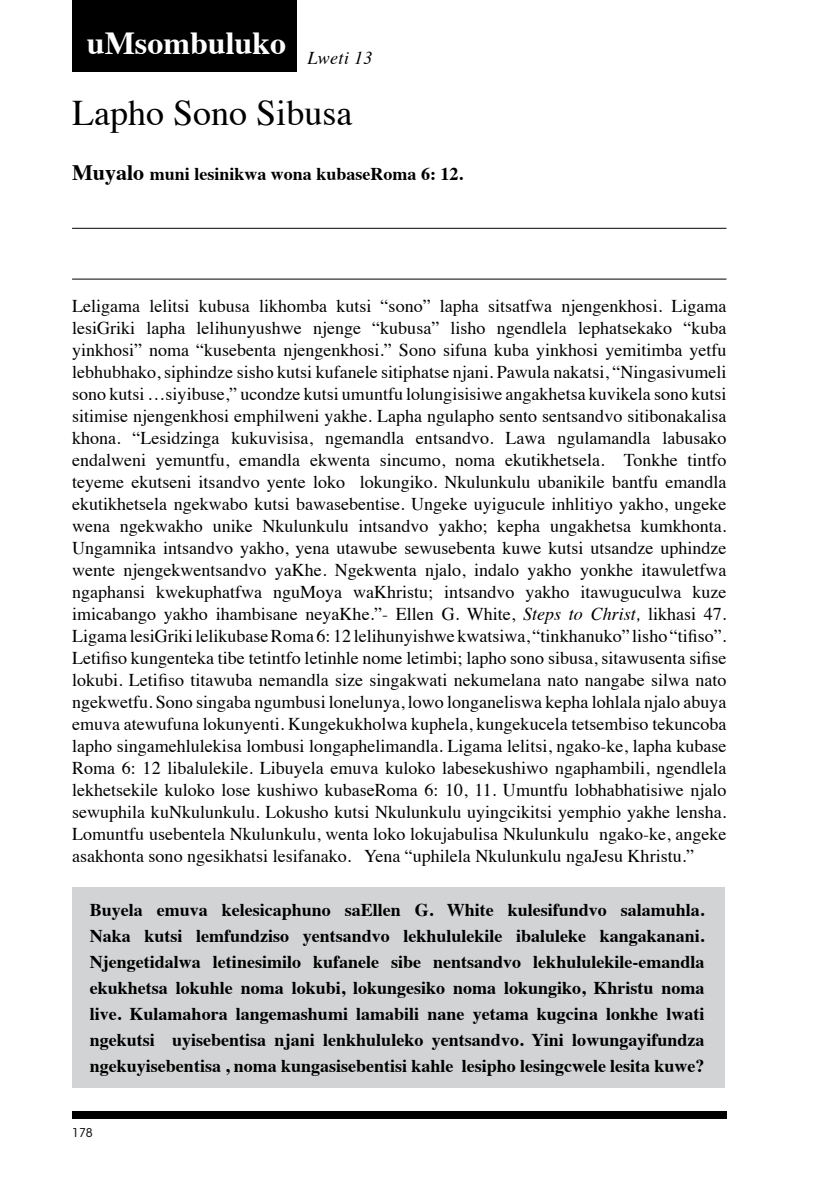
<style>
.page{position:relative;width:840px;height:1191px;background:#fff}
.page>*{position:absolute;margin:0;border:0;box-sizing:border-box;transform-origin:0 0}
.t1{font:36px "Times";color:#000}
.t2{font:700 32px "Times";color:#fff}
.t3{font:18px/22px "Times";color:#000;text-align:justify}
.t4{font:700 18px/26px "Times";color:#000;text-align:justify}
.t5{font:italic 18px "Times";letter-spacing:.02em;color:#000}
.t6{font:12px "ITC Avant Garde Std";color:#000}
.s1{font-size:22px}
.s2{font-style:italic}
</style>
<div class="page">
<div style="left:72px;top:1111px;width:654px;height:8px;background:#000"></div>
<div style="left:72px;top:887px;width:652px;height:200px;background:#d1d3d4"></div>
<div style="left:72px;top:0;width:225px;height:71px;background:#000"></div>
<hr style="left:72px;top:278px;width:654px;height:1px;background:#000">
<hr style="left:72px;top:228px;width:654px;height:1px;background:#000">
<h2 class="t2" style="left:87px;top:13px;width:201px">uMsombuluko</h2>
<p class="t5" style="left:307px;top:42px;width:67px">Lweti 13</p>
<h1 class="t1" style="left:72px;top:80px;width:282px">Lapho Sono Sibusa</h1>
<p class="t4" style="left:72px;top:159px;width:392px"><span class="s1">Muyalo</span> muni lesinikwa wona kubaseRoma 6: 12.</p>
<p class="t3" style="left:72px;top:294px;width:655px">Leligama lelitsi kubusa likhomba kutsi “sono” lapha sitsatfwa njengenkhosi. Ligama lesiGriki lapha lelihunyushwe njenge “kubusa” lisho ngendlela lephatsekako “kuba yinkhosi” noma “kusebenta njengenkhosi.” Sono sifuna kuba yinkhosi yemitimba yetfu lebhubhako, siphindze sisho kutsi kufanele sitiphatse njani. Pawula nakatsi, “Ningasivumeli sono kutsi …siyibuse,” ucondze kutsi umuntfu lolungisisiwe angakhetsa kuvikela sono kutsi sitimise njengenkhosi emphilweni yakhe. Lapha ngulapho sento sentsandvo sitibonakalisa khona. “Lesidzinga kukuvisisa, ngemandla entsandvo. Lawa ngulamandla labusako endalweni yemuntfu, emandla ekwenta sincumo, noma ekutikhetsela. Tonkhe tintfo teyeme ekutseni itsandvo yente loko lokungiko. Nkulunkulu ubanikile bantfu emandla ekutikhetsela ngekwabo kutsi bawasebentise. Ungeke uyigucule inhlitiyo yakho, ungeke wena ngekwakho unike Nkulunkulu intsandvo yakho; kepha ungakhetsa kumkhonta.<br>Ungamnika intsandvo yakho, yena utawube sewusebenta kuwe kutsi utsandze uphindze wente njengekwentsandvo yaKhe. Ngekwenta njalo, indalo yakho yonkhe itawuletfwa ngaphansi kwekuphatfwa nguMoya waKhristu; intsandvo yakho itawuguculwa kuze imicabango yakho ihambisane neyaKhe.”- Ellen G. White, <span class="s2">Steps to Christ,</span> likhasi 47.<br>Ligama lesiGriki lelikubase Roma 6: 12 lelihunyishwe kwatsiwa, “tinkhanuko” lisho “tifiso”.<br>Letifiso kungenteka tibe tetintfo letinhle nome letimbi; lapho sono sibusa, sitawusenta sifise lokubi. Letifiso titawuba nemandla size singakwati nekumelana nato nangabe silwa nato ngekwetfu. Sono singaba ngumbusi lonelunya, lowo longaneliswa kepha lohlala njalo abuya emuva atewufuna lokunyenti. Kungekukholwa kuphela, kungekucela tetsembiso tekuncoba lapho singamehlulekisa lombusi longaphelimandla. Ligama lelitsi, ngako-ke, lapha kubase Roma 6: 12 libalulekile. Libuyela emuva kuloko labesekushiwo ngaphambili, ngendlela lekhetsekile kuloko lose kushiwo kubaseRoma 6: 10, 11. Umuntfu lobhabhatisiwe njalo sewuphila kuNkulunkulu. Lokusho kutsi Nkulunkulu uyingcikitsi yemphio yakhe lensha.<br>Lomuntfu usebentela Nkulunkulu, wenta loko lokujabulisa Nkulunkulu ngako-ke, angeke asakhonta sono ngesikhatsi lesifanako. Yena “uphilela Nkulunkulu ngaJesu Khristu.”</p>
<p class="t4" style="left:90px;top:895px;width:615px">Buyela emuva kelesicaphuno saEllen G. White kulesifundvo salamuhla.<br>Naka kutsi lemfundziso yentsandvo lekhululekile ibaluleke kangakanani.<br>Njengetidalwa letinesimilo kufanele sibe nentsandvo lekhululekile-emandla ekukhetsa lokuhle noma lokubi, lokungesiko noma lokungiko, Khristu noma live. Kulamahora langemashumi lamabili nane yetama kugcina lonkhe lwati ngekutsi uyisebentisa njani lenkhululeko yentsandvo. Yini lowungayifundza ngekuyisebentisa , noma kungasisebentisi kahle lesipho lesingcwele lesita kuwe?</p>
<p class="t6" style="left:72px;top:1125px;width:22px">178</p>
</div>
